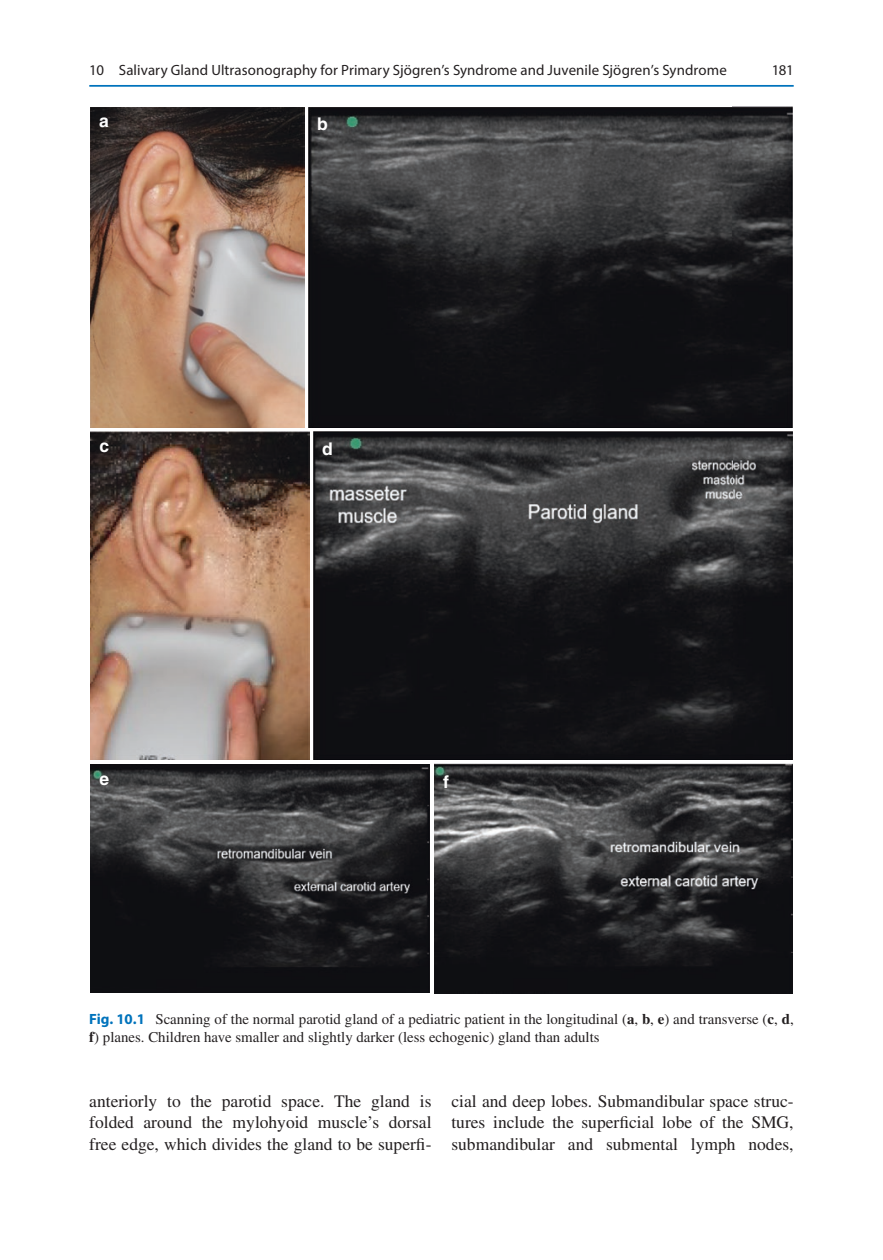
<style>
.page{position:relative;width:883px;height:1260px;background:#fff}
.page>*{position:absolute;margin:0;border:0;box-sizing:border-box;transform-origin:0 0}
.t1{font:17.5px/21.9px "Times LT Std";color:#231f20;text-align:justify}
.t2{font:700 17.5px "Helvetica";color:#fff}
.t3{font:14.88px/17.5px "Times LT Std";color:#231f20}
.t4{font:14.88px "Myriad Pro Regular 3";letter-spacing:.005em;color:#231f20}
.t5{font:14.88px "Myriad Pro";color:#231f20}
.s1{font-family:"Myriad Pro";font-weight:700;color:#0073bc}
.s2{font-weight:700}
</style>
<div class="page">
<img style="left:90px;top:107px;width:214px;height:321px">
<img style="left:308px;top:107px;width:485px;height:321px">
<img style="left:90px;top:432px;width:219px;height:328px">
<img style="left:313px;top:432px;width:480px;height:328px">
<img style="left:90px;top:765px;width:340px;height:228px">
<img style="left:434px;top:764px;width:359px;height:229px">
<hr style="left:89px;top:85px;width:705px;height:2px;background:#0073bc">
<p class="t4" style="left:89px;top:61px;width:639px">10 Salivary Gland Ultrasonography for Primary Sjögren’s Syndrome and Juvenile Sjögren’s Syndrome</p>
<p class="t2" style="left:99px;top:111px;width:11px">a</p>
<p class="t2" style="left:317px;top:113px;width:12px">b</p>
<p class="t5" style="left:772px;top:61px;width:23px">181</p>
<p class="t2" style="left:99px;top:435px;width:11px">c</p>
<p class="t2" style="left:322px;top:438px;width:12px">d</p>
<p class="t2" style="left:99px;top:768px;width:11px">e</p>
<p class="t2" style="left:443px;top:771px;width:7px">f</p>
<p class="t3" style="left:89px;top:1011px;width:706px"><span class="s1">Fig. 10.1</span> Scanning of the normal parotid gland of a pediatric patient in the longitudinal (<span class="s2">a</span>, <span class="s2">b</span>, <span class="s2">e</span>) and transverse (<span class="s2">c</span>, <span class="s2">d</span>, <span class="s2">f</span>) planes. Children have smaller and slightly darker (less echogenic) gland than adults</p>
<p class="t1" style="left:89px;top:1090px;width:344px">anteriorly to the parotid space. The gland is folded around the mylohyoid muscle’s dorsal free edge, which divides the gland to be superfi-</p>
<p class="t1" style="left:451px;top:1090px;width:344px">cial and deep lobes. Submandibular space struc&shy;tures include the superficial lobe of the SMG, submandibular and submental lymph nodes,</p>
</div>
